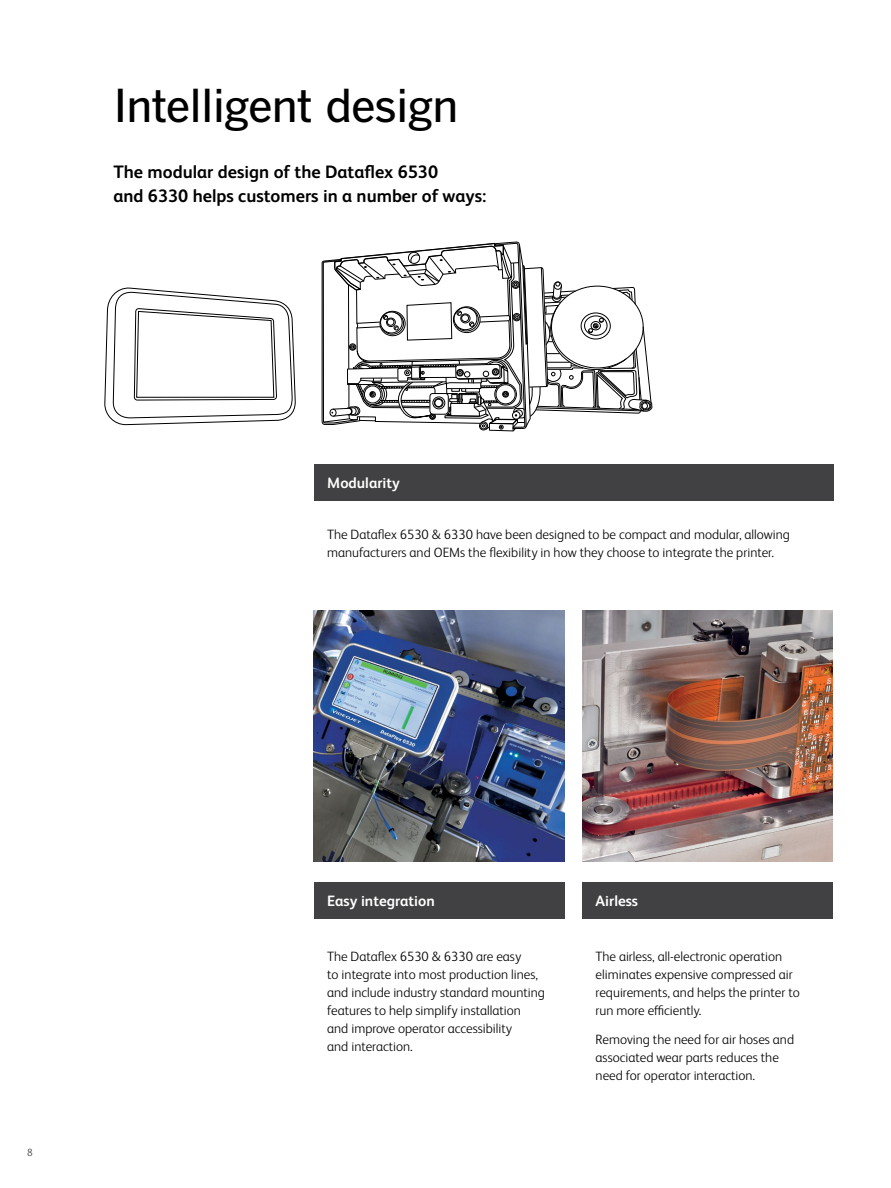
<style>
.page{position:relative;width:891px;height:1188px;background:#fff}
.page>*{position:absolute;margin:0;border:0;box-sizing:border-box;transform-origin:0 0}
.t1{font:500 45px "Benton Gothic";letter-spacing:-.02em;color:#000}
.t2{font:700 18px/24px "FS Albert Pro";color:#000}
.t3{font:700 15px "FS Albert Pro";color:#fff}
.t4{font:300 13.5px/18px "FS Albert Pro";color:#000}
.t5{font:300 10.5px "FS Albert Pro";color:#414042}
</style>
<div class="page">
<div style="left:314px;top:464px;width:520px;height:37px;background:#414042"></div>
<div style="left:314px;top:882px;width:250px;height:37px;background:#414042"></div>
<div style="left:582px;top:882px;width:251px;height:37px;background:#414042"></div>
<img style="left:314px;top:611px;width:250px;height:250px">
<img style="left:582px;top:611px;width:251px;height:250px">
<svg style="left:104px;top:288px;width:192px;height:137px"></svg>
<svg style="left:321px;top:241px;width:332px;height:191px"></svg>
<h1 class="t1" style="left:113px;top:79px;width:347px">Intelligent design</h1>
<h2 class="t2" style="left:113px;top:159px;width:374px">The modular design of the Dataflex 6530<br>and 6330 helps customers in a number of ways:</h2>
<p class="t3" style="left:327px;top:472px;width:74px">Modularity</p>
<p class="t4" style="left:327px;top:524px;width:464px">The Dataflex 6530 &amp; 6330 have been designed to be compact and modular, allowing manufacturers and OEMs the flexibility in how they choose to integrate the printer.</p>
<p class="t5" style="left:27px;top:1145px;width:7px">8</p>
<p class="t3" style="left:327px;top:891px;width:109px">Easy integration</p>
<p class="t3" style="left:596px;top:891px;width:44px">Airless</p>
<p class="t4" style="left:327px;top:946px;width:219px">The Dataflex 6530 &amp; 6330 are easy<br>to integrate into most production lines, and include industry standard mounting features to help simplify installation and improve operator accessibility<br>and interaction.</p>
<p class="t4" style="left:596px;top:947px;width:206px">The airless, all-electronic operation eliminates expensive compressed air requirements, and helps the printer to run more efficiently.</p>
<p class="t4" style="left:596px;top:1029px;width:200px">Removing the need for air hoses and associated wear parts reduces the need for operator interaction.</p>
</div>
